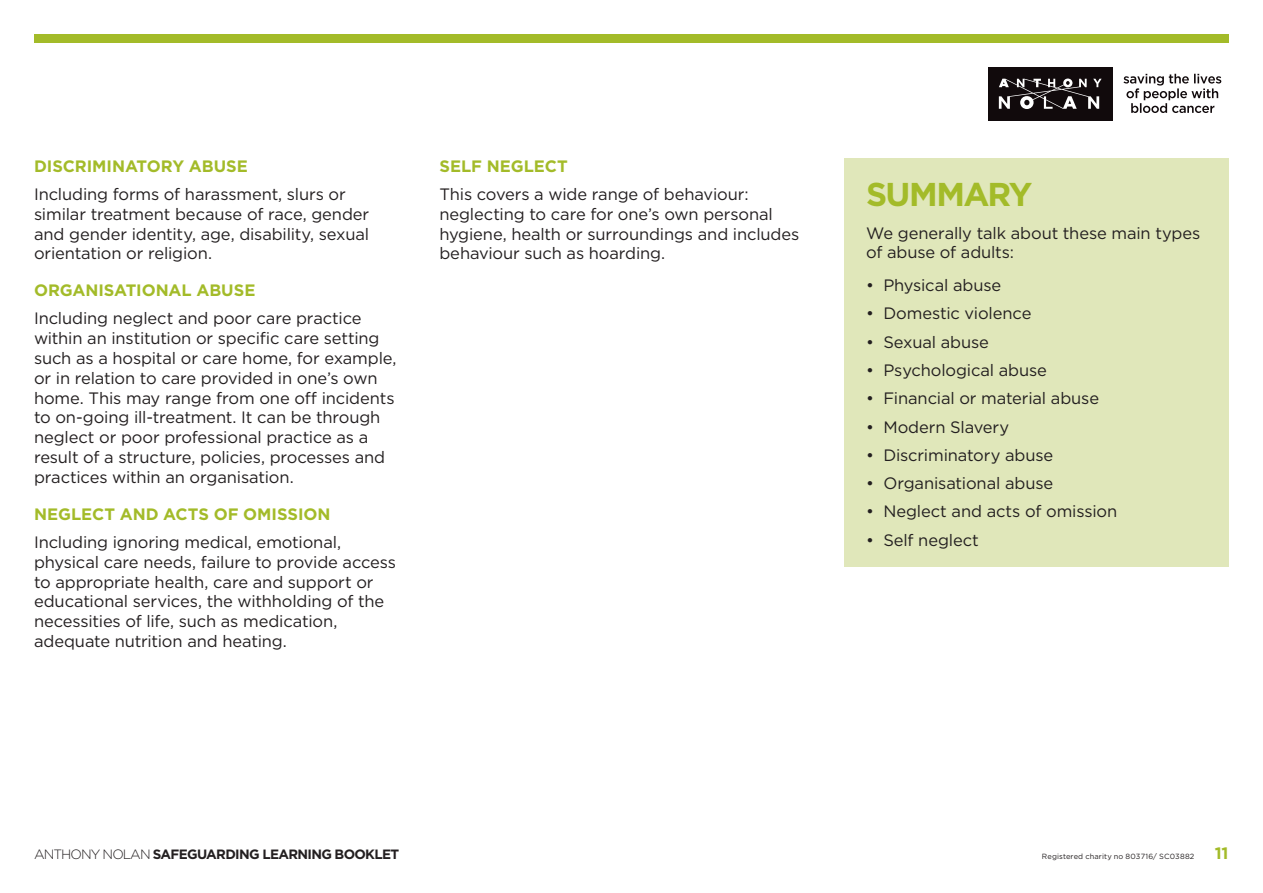
<style>
.page{position:relative;width:1263px;height:893px;background:#fff}
.page>*{position:absolute;margin:0;border:0;box-sizing:border-box;transform-origin:0 0}
.Body_11pts{font:700 33px "Gotham";letter-spacing:-.05em;color:#a3bb29}
.Body_11pts-2{font:16.5px/19.8px "Gotham";letter-spacing:-.01em;color:#231f20}
.Body_11pts-3{font:700 16.5px "Gotham";letter-spacing:-.005em;color:#a3bb29}
.t1{font:700 13.5px "Gotham";letter-spacing:-.05em;color:#231f20}
.t2{font:7.5px "Gotham";letter-spacing:.015em;color:#231f20}
.s1{font-weight:300}
.s2{font-weight:700;font-size:16.5px;color:#a3bb29}
</style>
<div class="page">
<div style="left:988px;top:67px;width:124px;height:53px;background:#110a0c"></div>
<svg style="left:999px;top:79px;width:102px;height:30px"></svg>
<svg style="left:1123px;top:74px;width:98px;height:39px"></svg>
<div style="left:34px;top:34px;width:1195px;height:9px;background:#a3bb29"></div>
<div style="left:845px;top:158px;width:384px;height:409px;background:#e0e7ba"></div>
<p class="Body_11pts-3" style="left:34px;top:155px;width:215px">DISCRIMINATORY ABUSE</p>
<p class="Body_11pts-2" style="left:34px;top:184px;width:337px">Including forms of harassment, slurs or similar treatment because of race, gender and gender identity, age, disability, sexual orientation or religion.</p>
<p class="Body_11pts-3" style="left:34px;top:279px;width:223px">ORGANISATIONAL ABUSE</p>
<p class="Body_11pts-2" style="left:34px;top:308px;width:364px">Including neglect and poor care practice within an institution or specific care setting such as a hospital or care home, for example, or in relation to care provided in one’s own home. This may range from one off incidents to on-going ill-treatment. It can be through neglect or poor professional practice as a result of a structure, policies, processes and practices within an organisation.</p>
<p class="Body_11pts-3" style="left:34px;top:503px;width:298px">NEGLECT AND ACTS OF OMISSION</p>
<p class="Body_11pts-2" style="left:34px;top:532px;width:364px">Including ignoring medical, emotional, physical care needs, failure to provide access to appropriate health, care and support or educational services, the withholding of the necessities of life, such as medication, adequate nutrition and heating.</p>
<p class="Body_11pts-3" style="left:439px;top:155px;width:130px">SELF NEGLECT</p>
<p class="Body_11pts-2" style="left:439px;top:184px;width:361px">This covers a wide range of behaviour: neglecting to care for one’s own personal hygiene, health or surroundings and includes behaviour such as hoarding.</p>
<p class="Body_11pts" style="left:866px;top:172px;width:168px">SUMMARY</p>
<p class="Body_11pts-2" style="left:866px;top:223px;width:336px">We generally talk about these main types of abuse of adults:</p>
<p class="Body_11pts-2" style="left:866px;top:275px;width:137px">• Physical abuse</p>
<p class="Body_11pts-2" style="left:866px;top:303px;width:167px">• Domestic violence</p>
<p class="Body_11pts-2" style="left:866px;top:331px;width:124px">• Sexual abuse</p>
<p class="Body_11pts-2" style="left:866px;top:360px;width:182px">• Psychological abuse</p>
<p class="Body_11pts-2" style="left:866px;top:388px;width:234px">• Financial or material abuse</p>
<p class="Body_11pts-2" style="left:866px;top:416px;width:145px">• Modern Slavery</p>
<p class="Body_11pts-2" style="left:866px;top:445px;width:189px">• Discriminatory abuse</p>
<p class="Body_11pts-2" style="left:866px;top:473px;width:189px">• Organisational abuse</p>
<p class="Body_11pts-2" style="left:866px;top:501px;width:253px">• Neglect and acts of omission</p>
<p class="Body_11pts-2" style="left:866px;top:530px;width:114px">• Self neglect</p>
<p class="t1" style="left:34px;top:845px;width:367px"><span class="s1">ANTHONY NOLAN</span> SAFEGUARDING LEARNING BOOKLET</p>
<p class="t2" style="left:1042px;top:851px;width:188px">Registered charity no 803716/ SC03882 <span class="s2">11</span></p>
</div>
